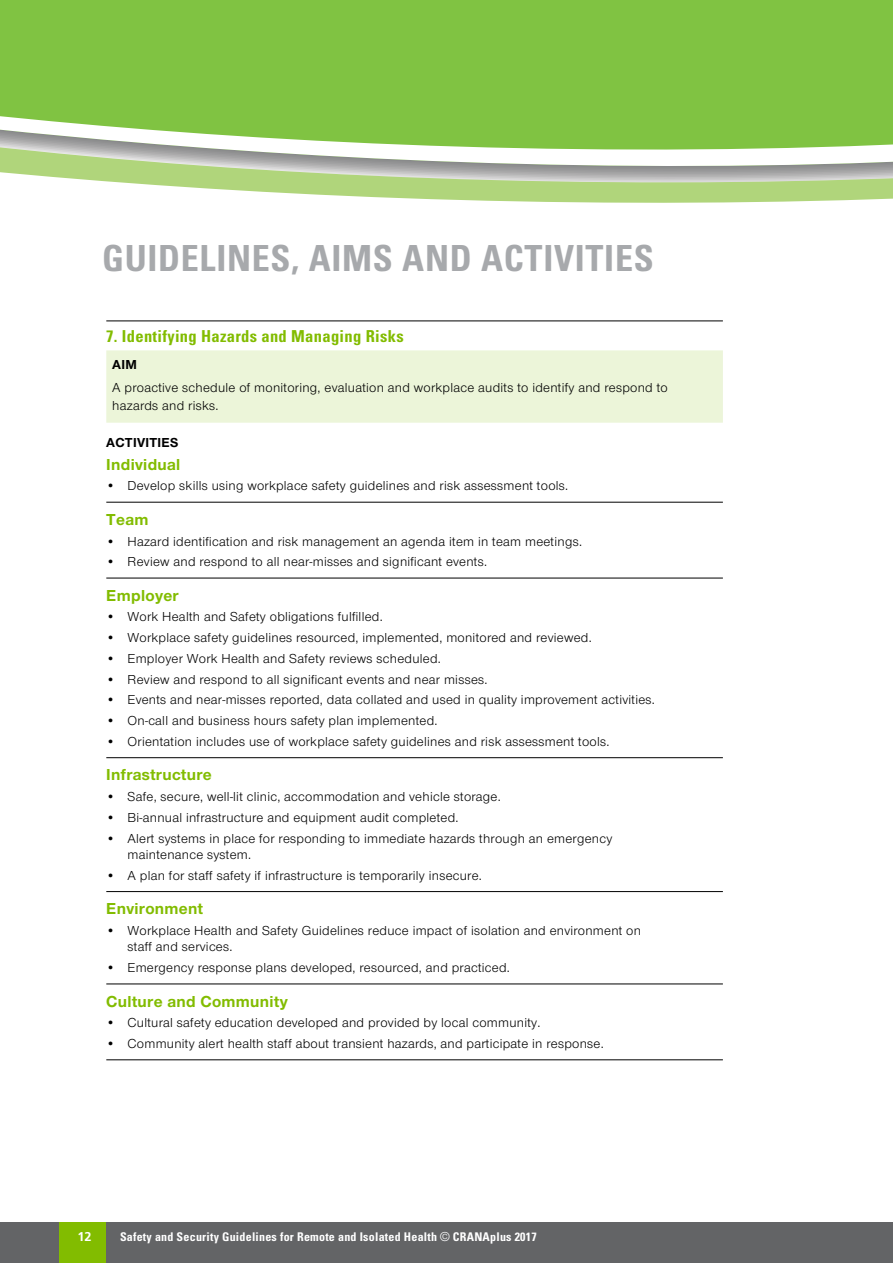
<style>
.page{position:relative;width:893px;height:1263px;background:#fff}
.page>*{position:absolute;margin:0;border:0;box-sizing:border-box;transform-origin:0 0}
.t1{font:700 condensed 36px "Univers";letter-spacing:.02em;color:#a7a9ac}
.t2{font:700 16.5px "Nimbus San Nov T";letter-spacing:.02em;color:#82bc00}
.t3{font:700 condensed 16.5px "Univers";letter-spacing:.02em;color:#82bc00}
.t4{font:13.5px/16.5px "Nimbus San Nov T";letter-spacing:.02em;color:#000}
.t5{font:700 13.5px "Nimbus San Nov T";letter-spacing:.02em;color:#000}
.t6{font:700 12.75px "Frutiger";color:#fff}
.t7{font:700 condensed 12px "Univers";letter-spacing:.02em;color:#fff}
.s1{font-family:"Helvetica";font-weight:400}
</style>
<div class="page">
<div style="left:0;top:0;width:893px;height:44px;background:#80c342"></div>
<svg style="left:0;top:44px;width:893px;height:159px;background:#9ecc71"></svg>
<div style="left:0;top:1223px;width:893px;height:40px;background:#636466"></div>
<div style="left:60px;top:1223px;width:46px;height:40px;background:#82bc00"></div>
<hr style="left:106px;top:320px;width:617px;height:1px;background:#000">
<hr style="left:106px;top:502px;width:617px;height:1px;background:#000">
<hr style="left:106px;top:578px;width:617px;height:1px;background:#000">
<hr style="left:106px;top:757px;width:617px;height:1px;background:#000">
<hr style="left:106px;top:891px;width:617px;height:1px;background:#000">
<hr style="left:106px;top:983px;width:617px;height:1px;background:#000">
<hr style="left:106px;top:1059px;width:617px;height:1px;background:#000">
<div style="left:106px;top:350px;width:617px;height:73px;background:#ecf5d9"></div>
<h1 class="t1" style="left:102px;top:236px;width:553px">GUIDELINES, AIMS AND ACTIVITIES</h1>
<p class="t3" style="left:106px;top:326px;width:299px">7. Identifying Hazards and Managing Risks</p>
<p class="t5" style="left:112px;top:357px;width:26px">AIM</p>
<p class="t4" style="left:112px;top:379px;width:557px;line-height:18px">A proactive schedule of monitoring, evaluation and workplace audits to identify and respond to hazards and risks.</p>
<p class="t5" style="left:106px;top:435px;width:74px">ACTIVITIES</p>
<p class="t2" style="left:106px;top:454px;width:76px">Individual</p>
<p class="t4" style="left:106px;top:478px;width:463px">• Develop skills using workplace safety guidelines and risk assessment tools.</p>
<p class="t2" style="left:106px;top:510px;width:44px">Team</p>
<p class="t4" style="left:106px;top:533px;width:477px">• Hazard identification and risk management an agenda item in team meetings.</p>
<p class="t4" style="left:106px;top:554px;width:382px">• Review and respond to all near-misses and significant events.</p>
<p class="t2" style="left:106px;top:585px;width:74px">Employer</p>
<p class="t4" style="left:106px;top:609px;width:278px">• Work Health and Safety obligations fulfilled.</p>
<p class="t4" style="left:106px;top:629px;width:487px">• Workplace safety guidelines resourced, implemented, monitored and reviewed.</p>
<p class="t4" style="left:106px;top:650px;width:336px">• Employer Work Health and Safety reviews scheduled.</p>
<p class="t4" style="left:106px;top:671px;width:383px">• Review and respond to all significant events and near misses.</p>
<p class="t4" style="left:106px;top:692px;width:550px">• Events and near-misses reported, data collated and used in quality improvement activities.</p>
<p class="t4" style="left:106px;top:712px;width:333px">• On-call and business hours safety plan implemented.</p>
<p class="t4" style="left:106px;top:733px;width:505px">• Orientation includes use of workplace safety guidelines and risk assessment tools.</p>
<p class="t2" style="left:106px;top:765px;width:107px">Infrastructure</p>
<p class="t4" style="left:106px;top:788px;width:396px">• Safe, secure, well-lit clinic, accommodation and vehicle storage.</p>
<p class="t4" style="left:106px;top:809px;width:354px">• Bi-annual infrastructure and equipment audit completed.</p>
<p class="t4" style="left:128px;top:830px;width:486px;text-indent:-21px">• Alert systems in place for responding to immediate hazards through an emergency maintenance system.</p>
<p class="t4" style="left:106px;top:867px;width:377px">• A plan for staff safety if infrastructure is temporarily insecure.</p>
<p class="t2" style="left:106px;top:899px;width:98px">Environment</p>
<p class="t4" style="left:128px;top:922px;width:515px;text-indent:-21px">• Workplace Health and Safety Guidelines reduce impact of isolation and environment on staff and services.</p>
<p class="t4" style="left:106px;top:959px;width:405px">• Emergency response plans developed, resourced, and practiced.</p>
<p class="t2" style="left:106px;top:991px;width:183px">Culture and Community</p>
<p class="t4" style="left:106px;top:1015px;width:436px">• Cultural safety education developed and provided by local community.</p>
<p class="t4" style="left:106px;top:1035px;width:499px">• Community alert health staff about transient hazards, and participate in response.</p>
<p class="t6" style="left:77px;top:1229px;width:16px">12</p>
<p class="t7" style="left:120px;top:1229px;width:418px">Safety and Security Guidelines for Remote and Isolated Health <span class="s1">©</span> CRANAplus 2017</p>
</div>
